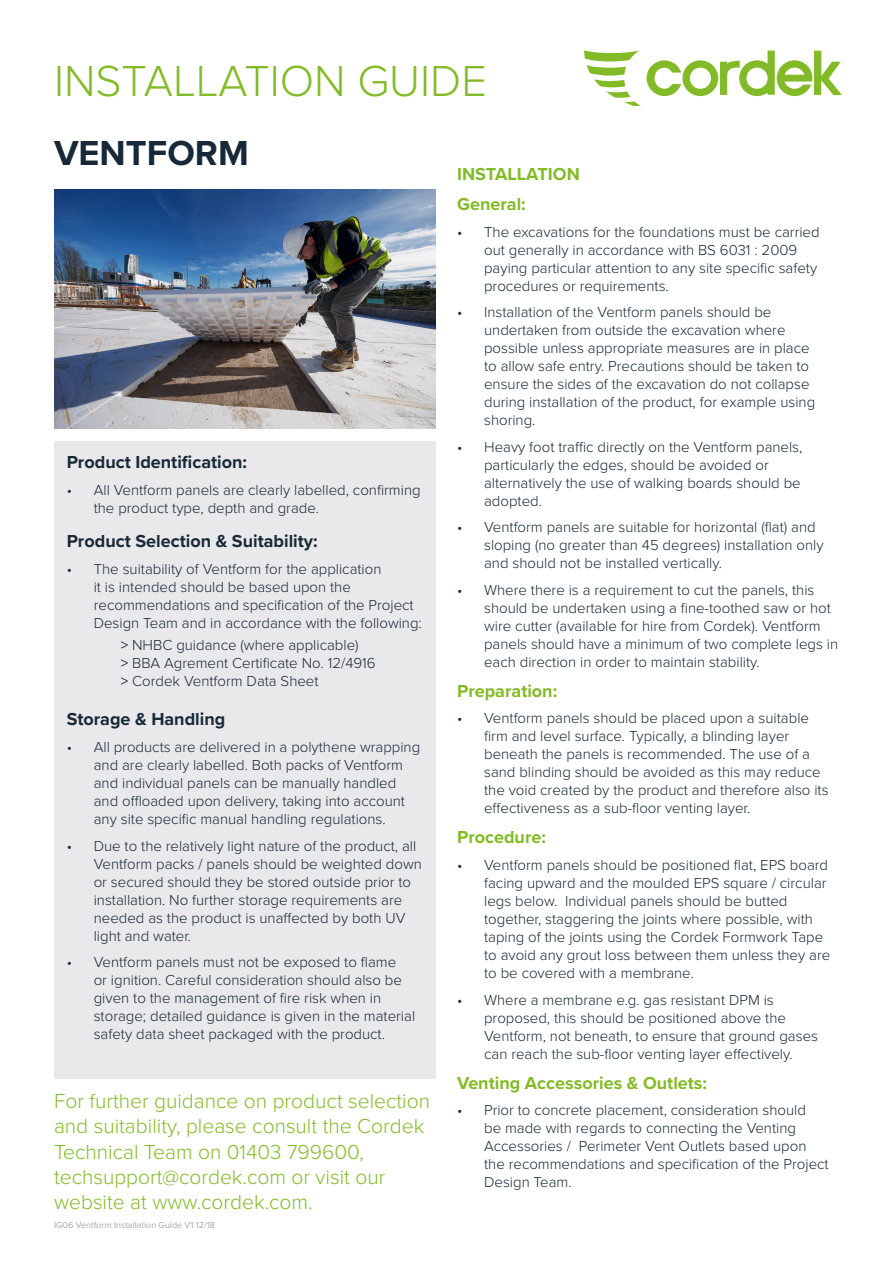
<style>
.page{position:relative;width:893px;height:1263px;background:#fff}
.page>*{position:absolute;margin:0;border:0;box-sizing:border-box;transform-origin:0 0}
.t1{font:300 45px "Proxima Nova";color:#82bb27}
.t2{font:700 36px "Proxima Nova";color:#172938}
.Further_Guidance{font:300 21px/25.2px "Proxima Nova";color:#82bb27}
.Paragraph_title{font:700 18px "Proxima Nova";color:#82bb27}
.Paragraph_title-2{font:700 18px "Proxima Nova";color:#172938}
.t3{font:300 15px/18px "Proxima Nova";color:#172938}
.BODY_COPY{font:9px "Proxima Nova";color:#a3a9ad}
.s1{font-weight:400}
</style>
<div class="page">
<svg style="left:584px;top:50px;width:57px;height:56px"></svg>
<svg style="left:647px;top:51px;width:195px;height:45px"></svg>
<img style="left:54px;top:190px;width:382px;height:238px">
<div style="left:54px;top:441px;width:382px;height:638px;background:#e9e8ea"></div>
<h1 class="t1" style="left:54px;top:55px;width:434px">INSTALLATION GUIDE</h1>
<p class="t2" style="left:54px;top:126px;width:196px">VENTFORM</p>
<p class="Paragraph_title-2" style="left:67px;top:449px;width:182px">Product Identification:</p>
<p class="t3" style="left:94px;top:481px;width:328px;text-indent:-27px">• All Ventform panels are clearly labelled, confirming the product type, depth and grade.</p>
<p class="Paragraph_title-2" style="left:67px;top:528px;width:252px">Product Selection &amp; Suitability:</p>
<p class="t3" style="left:94px;top:560px;width:330px;text-indent:-27px">• The suitability of Ventform for the application<br>it is intended should be based upon the recommendations and specification of the Project Design Team and in accordance with the following:</p>
<p class="t3" style="left:121px;top:636px;width:239px"><span class="s1">&gt;</span> NHBC guidance (where applicable)</p>
<p class="t3" style="left:121px;top:654px;width:256px"><span class="s1">&gt;</span> BBA Agrement Certificate No. 12/4916</p>
<p class="t3" style="left:121px;top:672px;width:199px"><span class="s1">&gt;</span> Cordek Ventform Data Sheet</p>
<p class="Paragraph_title-2" style="left:67px;top:706px;width:160px">Storage &amp; Handling</p>
<p class="t3" style="left:94px;top:738px;width:328px;text-indent:-27px">• All products are delivered in a polythene wrapping and are clearly labelled. Both packs of Ventform and individual panels can be manually handled and offloaded upon delivery, taking into account any site specific manual handling regulations.</p>
<p class="t3" style="left:94px;top:837px;width:330px;text-indent:-27px">• Due to the relatively light nature of the product, all Ventform packs / panels should be weighted down or secured should they be stored outside prior to installation. No further storage requirements are needed as the product is unaffected by both UV light and water.</p>
<p class="t3" style="left:94px;top:953px;width:323px;text-indent:-27px">• Ventform panels must not be exposed to flame<br>or ignition. Careful consideration should also be given to the management of fire risk when in storage; detailed guidance is given in the material safety data sheet packaged with the product.</p>
<p class="Further_Guidance" style="left:54px;top:1089px;width:378px">For further guidance on product selection and suitability, please consult the Cordek Technical Team on 01403 799600, techsupport@cordek.com or visit our website at www.cordek.com.</p>
<p class="BODY_COPY" style="left:54px;top:1219px;width:163px">IG06 Ventform Installation Guide V1 12/18</p>
<p class="Paragraph_title" style="left:457px;top:161px;width:124px">INSTALLATION</p>
<p class="Paragraph_title" style="left:457px;top:191px;width:70px">General:</p>
<p class="t3" style="left:484px;top:223px;width:337px;text-indent:-27px">• The excavations for the foundations must be carried out generally in accordance with BS 6031 : 2009 paying particular attention to any site specific safety procedures or requirements.</p>
<p class="t3" style="left:484px;top:303px;width:333px;text-indent:-27px">• Installation of the Ventform panels should be undertaken from outside the excavation where possible unless appropriate measures are in place to allow safe entry. Precautions should be taken to ensure the sides of the excavation do not collapse during installation of the product, for example using shoring.</p>
<p class="t3" style="left:484px;top:438px;width:320px;text-indent:-27px">• Heavy foot traffic directly on the Ventform panels, particularly the edges, should be avoided or alternatively the use of walking boards should be adopted.</p>
<p class="t3" style="left:484px;top:518px;width:341px;text-indent:-27px">• Ventform panels are suitable for horizontal (flat) and sloping (no greater than 45 degrees) installation only and should not be installed vertically.</p>
<p class="t3" style="left:484px;top:581px;width:356px;text-indent:-27px">• Where there is a requirement to cut the panels, this should be undertaken using a fine-toothed saw or hot wire cutter (available for hire from Cordek). Ventform panels should have a minimum of two complete legs in each direction in order to maintain stability.</p>
<p class="Paragraph_title" style="left:457px;top:677px;width:102px">Preparation:</p>
<p class="t3" style="left:484px;top:709px;width:346px;text-indent:-27px">• Ventform panels should be placed upon a suitable firm and level surface. Typically, a blinding layer beneath the panels is recommended. The use of a sand blinding should be avoided as this may reduce the void created by the product and therefore also its effectiveness as a sub-floor venting layer.</p>
<p class="Paragraph_title" style="left:457px;top:824px;width:90px">Procedure:</p>
<p class="t3" style="left:484px;top:856px;width:348px;text-indent:-27px">• Ventform panels should be positioned flat, EPS board facing upward and the moulded EPS square / circular legs below. Individual panels should be butted together, staggering the joints where possible, with taping of the joints using the Cordek Formwork Tape to avoid any grout loss between them unless they are to be covered with a membrane.</p>
<p class="t3" style="left:484px;top:991px;width:335px;text-indent:-27px">• Where a membrane e.g. gas resistant DPM is proposed, this should be positioned above the Ventform, not beneath, to ensure that ground gases can reach the sub-floor venting layer effectively.</p>
<p class="Paragraph_title" style="left:457px;top:1069px;width:251px">Venting Accessories &amp; Outlets:</p>
<p class="t3" style="left:484px;top:1101px;width:346px;text-indent:-27px">• Prior to concrete placement, consideration should<br>be made with regards to connecting the Venting Accessories / Perimeter Vent Outlets based upon the recommendations and specification of the Project Design Team.</p>
</div>
